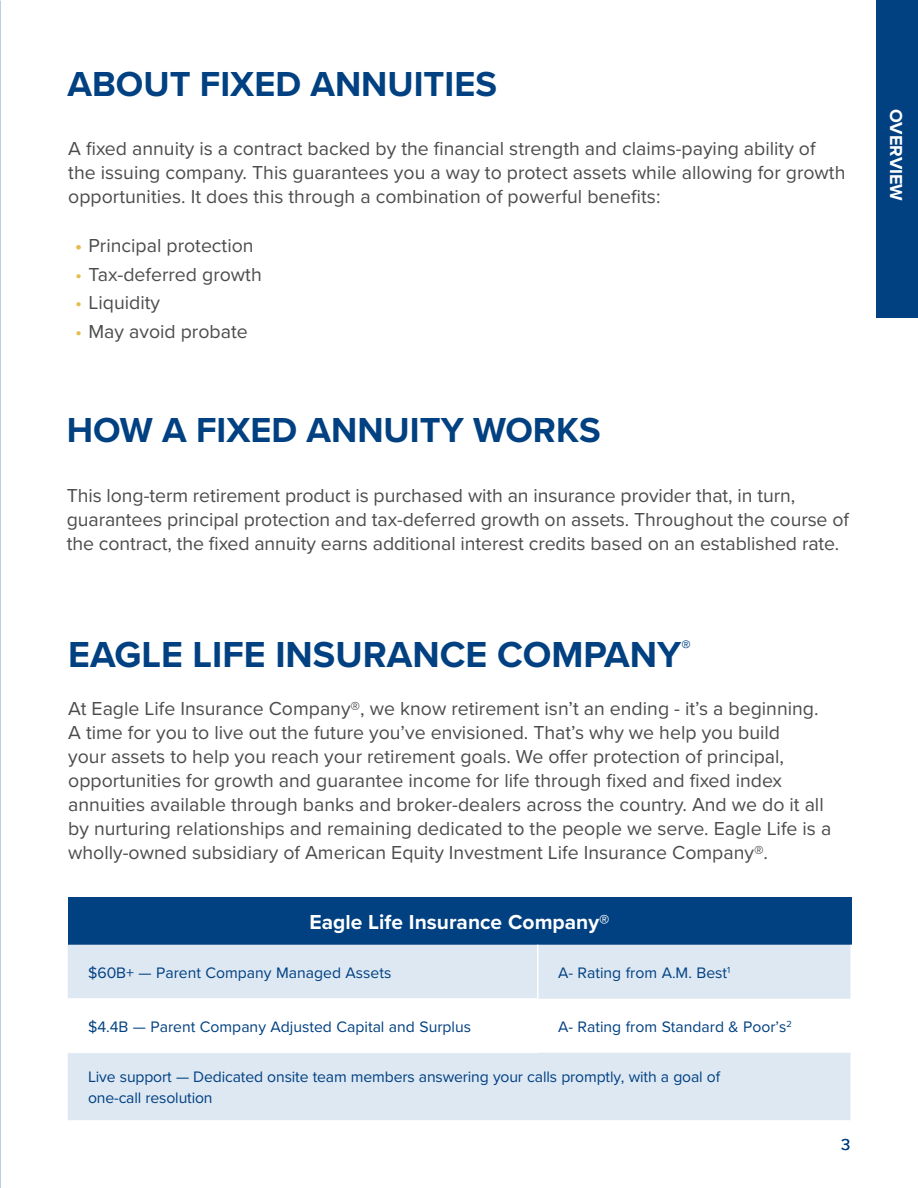
<style>
.page{position:relative;width:918px;height:1188px;background:#fff}
.page>*{position:absolute;margin:0;border:0;box-sizing:border-box;transform-origin:0 0}
.t1{font:700 37.5px "Proxima Nova";color:#014081}
.t2{font:700 36px "Proxima Nova";color:#014081}
.t3{font:700 21px "Proxima Nova";color:#fff}
.t4{font:19.5px/24px "Proxima Nova";color:#4b4c4d}
.t5{font:700 18px "Proxima Nova";color:#fff}
.t6{font:16.5px "Proxima Nova";color:#014081}
.t7{font:15.75px "Proxima Nova";color:#014081}
.s1{font-weight:700;color:#e6bc51}
.s2{color:#e6bc51}
</style>
<div class="page">
<div style="left:876px;top:0;width:42px;height:318px;background:#014081"></div>
<div style="left:68px;top:897px;width:783px;height:48px;background:#014081"></div>
<svg style="left:68px;top:945px;width:782px;height:175px;fill:#dde8f3"></svg>
<hr style="left:68px;top:998px;width:469px;height:1px;background:#fff">
<hr style="left:68px;top:1052px;width:471px;height:1px;background:#fff">
<hr style="left:537px;top:945px;width:2px;height:54px;background:#fff">
<hr style="left:537px;top:999px;width:2px;height:53px;background:#fff">
<p class="t2" style="left:68px;top:57px;width:431px">ABOUT FIXED ANNUITIES</p>
<p class="t4" style="left:68px;top:136px;width:779px">A fixed annuity is a contract backed by the financial strength and claims-paying ability of the issuing company. This guarantees you a way to protect assets while allowing for growth opportunities. It does this through a combination of powerful benefits:</p>
<p class="t4" style="left:75px;top:233px;width:180px"><span class="s1">•</span> Principal protection</p>
<p class="t4" style="left:75px;top:262px;width:188px"><span class="s2">•</span> Tax-deferred growth</p>
<p class="t4" style="left:75px;top:290px;width:87px"><span class="s2">•</span> Liquidity</p>
<p class="t4" style="left:75px;top:319px;width:174px"><span class="s2">•</span> May avoid probate</p>
<p class="t2" style="left:67px;top:404px;width:535px">HOW A FIXED ANNUITY WORKS</p>
<p class="t4" style="left:67px;top:482px;width:784px">This long-term retirement product is purchased with an insurance provider that, in turn, guarantees principal protection and tax-deferred growth on assets. Throughout the course of the contract, the fixed annuity earns additional interest credits based on an established rate.</p>
<p class="t1" style="left:68px;top:626px;width:624px">EAGLE LIFE INSURANCE COMPANY<sup>®</sup></p>
<p class="t4" style="left:68px;top:696px;width:765px">At Eagle Life Insurance Company®, we know retirement isn’t an ending - it’s a beginning.<br>A time for you to live out the future you’ve envisioned. That’s why we help you build<br>your assets to help you reach your retirement goals. We offer protection of principal, opportunities for growth and guarantee income for life through fixed and fixed index annuities available through banks and broker-dealers across the country. And we do it all by nurturing relationships and remaining dedicated to the people we serve. Eagle Life is a wholly-owned subsidiary of American Equity Investment Life Insurance Company®.</p>
<p class="t3" style="left:309px;top:907px;width:302px">Eagle Life Insurance Company®</p>
<p class="t7" style="left:88px;top:961px;width:305px">$60B+ — Parent Company Managed Assets</p>
<p class="t7" style="left:558px;top:961px;width:174px">A- Rating from A.M. Best<sup>1</sup></p>
<p class="t7" style="left:88px;top:1015px;width:385px">$4.4B — Parent Company Adjusted Capital and Surplus</p>
<p class="t7" style="left:558px;top:1015px;width:235px">A- Rating from Standard &amp; Poor’s<sup>2</sup></p>
<p class="t7" style="left:88px;top:1065px;width:634px">Live support — Dedicated onsite team members answering your calls promptly, with a goal of</p>
<p class="t7" style="left:88px;top:1086px;width:126px">one-call resolution</p>
<p class="t6" style="left:841px;top:1132px;width:11px">3</p>
<p class="t5" style="left:909px;top:109px;width:94px;rotate:90deg">OVERVIEW</p>
</div>
